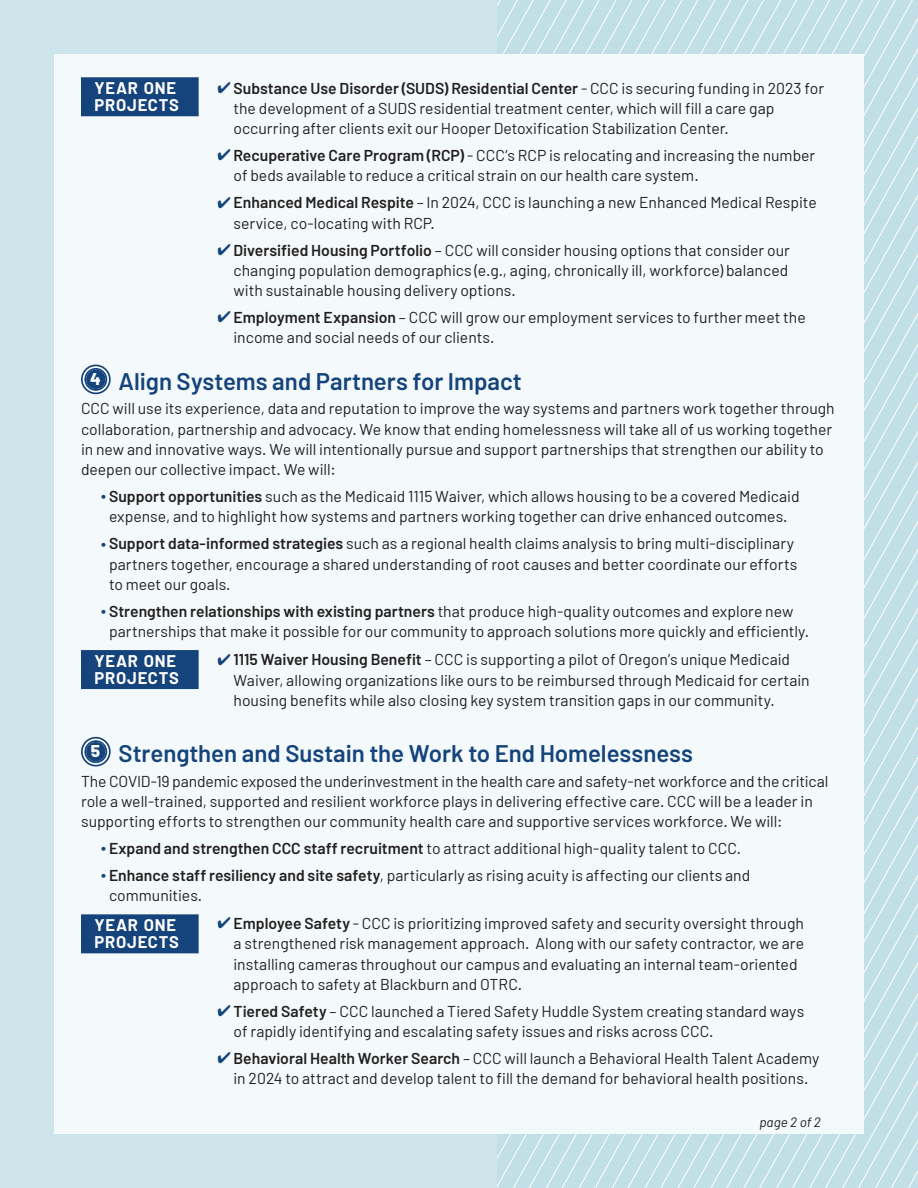
<style>
.page{position:relative;width:918px;height:1188px;background:#fff}
.page>*{position:absolute;margin:0;border:0;box-sizing:border-box;transform-origin:0 0}
.subhead2{font:600 24px "Barlow";color:#15437b}
.t1{font:800 17.1px "Barlow";color:#fff}
.year_one_reversed-2l{font:700 16.5px/16.5px "Barlow";letter-spacing:.045em;color:#fff}
.bullets_small{font:15.75px/20.2px "Barlow";color:#231f20}
.body-smaller{font:15.75px/20.2px "Barlow";color:#231f20}
.t2{font:italic 13.5px "Barlow";letter-spacing:.005em;color:#231f20}
.s1{color:#15437b}
.s2{font-weight:600}
.s3{font-weight:600;color:#15437b}
</style>
<div class="page">
<div style="left:0;top:0;width:809px;height:1188px;background:#cee4eb"></div>
<svg style="left:534px;top:0;width:247px;height:1188px"></svg>
<svg style="left:797px;top:0;width:121px;height:1188px;background:#c6e0e7"></svg>
<div style="left:54px;top:54px;width:810px;height:1080px;background:#f4fafb"></div>
<div style="left:81px;top:77px;width:118px;height:39px;background:#15437b"></div>
<div style="left:81px;top:650px;width:118px;height:39px;background:#15437b"></div>
<div style="left:84px;top:367px;width:24px;height:25px;background:#15437b;border-radius:50%"></div>
<div style="left:81px;top:365px;width:30px;height:29px;border:5px solid #fff;border-radius:50%"></div>
<div style="left:81px;top:365px;width:30px;height:29px;border:2px solid #15437b;border-radius:50%"></div>
<div style="left:84px;top:368px;width:23px;height:23px;border:2px solid #15437b;border-radius:50%"></div>
<div style="left:81px;top:914px;width:118px;height:39px;background:#15437b"></div>
<div style="left:84px;top:739px;width:24px;height:25px;background:#15437b;border-radius:50%"></div>
<div style="left:81px;top:737px;width:30px;height:30px;border:5px solid #fff;border-radius:50%"></div>
<div style="left:81px;top:737px;width:30px;height:30px;border:2px solid #15437b;border-radius:50%"></div>
<div style="left:84px;top:740px;width:23px;height:23px;border:2px solid #15437b;border-radius:50%"></div>
<p class="year_one_reversed-2l" style="left:94px;top:80px;width:86px">YEAR ONE<br>PROJECTS</p>
<p class="bullets_small" style="left:234px;top:77px;width:592px;text-indent:-16px"><span class="s1">✔</span> <span class="s2">Substance Use Disorder (SUDS) Residential Center</span> - CCC is securing funding in 2023 for the development of a SUDS residential treatment center, which will fill a care gap occurring after clients exit our Hooper Detoxification Stabilization Center.</p>
<p class="bullets_small" style="left:234px;top:145px;width:583px;text-indent:-16px"><span class="s1">✔</span> <span class="s2">Recuperative Care Program (RCP)</span> - CCC’s RCP is relocating and increasing the number of beds available to reduce a critical strain on our health care system.</p>
<p class="bullets_small" style="left:234px;top:192px;width:585px;text-indent:-16px"><span class="s1">✔</span> <span class="s2">Enhanced Medical Respite</span> – In 2024, CCC is launching a new Enhanced Medical Respite service, co-locating with RCP.</p>
<p class="bullets_small" style="left:234px;top:239px;width:558px;text-align:justify;text-indent:-16px"><span class="s1">✔</span> <span class="s2">Diversified Housing Portfolio</span> – CCC will consider housing options that consider our changing population demographics (e.g., aging, chronically ill, workforce) balanced with sustainable housing delivery options.</p>
<p class="bullets_small" style="left:234px;top:307px;width:574px;text-indent:-16px"><span class="s1">✔</span> <span class="s2">Employment Expansion</span> – CCC will grow our employment services to further meet the income and social needs of our clients.</p>
<p class="t1" style="left:90px;top:368px;width:12px">4</p>
<p class="subhead2" style="left:118px;top:366px;width:405px">Align Systems and Partners for Impact</p>
<p class="body-smaller" style="left:81px;top:398px;width:755px">CCC will use its experience, data and reputation to improve the way systems and partners work together through collaboration, partnership and advocacy. We know that ending homelessness will take all of us working together in new and innovative ways. We will intentionally pursue and support partnerships that strengthen our ability to deepen our collective impact. We will:</p>
<p class="bullets_small" style="left:101px;top:486px;width:700px;text-align:center"><span class="s3">•</span> <span class="s2">Support opportunities</span> such as the Medicaid 1115 Waiver, which allows housing to be a covered Medicaid expense, and to highlight how systems and partners working together can drive enhanced outcomes.</p>
<p class="bullets_small" style="left:109px;top:533px;width:690px;text-indent:-8px"><span class="s3">•</span> <span class="s2">Support data-informed strategies</span> such as a regional health claims analysis to bring multi-disciplinary partners together, encourage a shared understanding of root causes and better coordinate our efforts to meet our goals.</p>
<p class="bullets_small" style="left:109px;top:601px;width:702px;text-indent:-8px"><span class="s3">•</span> <span class="s2">Strengthen relationships with existing partners</span> that produce high-quality outcomes and explore new partnerships that make it possible for our community to approach solutions more quickly and efficiently.</p>
<p class="year_one_reversed-2l" style="left:94px;top:653px;width:86px">YEAR ONE<br>PROJECTS</p>
<p class="bullets_small" style="left:234px;top:649px;width:578px;text-indent:-16px"><span class="s1">✔</span> <span class="s2">1115 Waiver Housing Benefit</span> – CCC is supporting a pilot of Oregon’s unique Medicaid<br>Waiver, allowing organizations like ours to be reimbursed through Medicaid for certain housing benefits while also closing key system transition gaps in our community.</p>
<p class="t1" style="left:91px;top:741px;width:11px">5</p>
<p class="subhead2" style="left:118px;top:738px;width:576px">Strengthen and Sustain the Work to End Homelessness</p>
<p class="body-smaller" style="left:81px;top:770px;width:749px">The COVID-19 pandemic exposed the underinvestment in the health care and safety-net workforce and the critical role a well-trained, supported and resilient workforce plays in delivering effective care. CCC will be a leader in supporting efforts to strengthen our community health care and supportive services workforce. We will:</p>
<p class="bullets_small" style="left:101px;top:838px;width:641px"><span class="s3">•</span> <span class="s2">Expand and strengthen CCC staff recruitment</span> to attract additional high-quality talent to CCC.</p>
<p class="bullets_small" style="left:109px;top:865px;width:643px;text-indent:-8px"><span class="s3">•</span> <span class="s2">Enhance staff resiliency and site safety</span>, particularly as rising acuity is affecting our clients and communities.</p>
<p class="year_one_reversed-2l" style="left:94px;top:917px;width:86px">YEAR ONE<br>PROJECTS</p>
<p class="bullets_small" style="left:234px;top:913px;width:572px;text-indent:-16px"><span class="s1">✔</span> <span class="s2">Employee Safety</span> - CCC is prioritizing improved safety and security oversight through a strengthened risk management approach. Along with our safety contractor, we are installing cameras throughout our campus and evaluating an internal team-oriented approach to safety at Blackburn and OTRC.</p>
<p class="bullets_small" style="left:234px;top:1001px;width:572px;text-indent:-16px"><span class="s1">✔</span> <span class="s2">Tiered Safety</span> – CCC launched a Tiered Safety Huddle System creating standard ways of rapidly identifying and escalating safety issues and risks across CCC.</p>
<p class="bullets_small" style="left:217px;top:1048px;width:604px;text-align:center"><span class="s1">✔</span> <span class="s2">Behavioral Health Worker Search</span> – CCC will launch a Behavioral Health Talent Academy in 2024 to attract and develop talent to fill the demand for behavioral health positions.</p>
<p class="t2" style="left:759px;top:1113px;width:63px">page 2 of 2</p>
</div>
